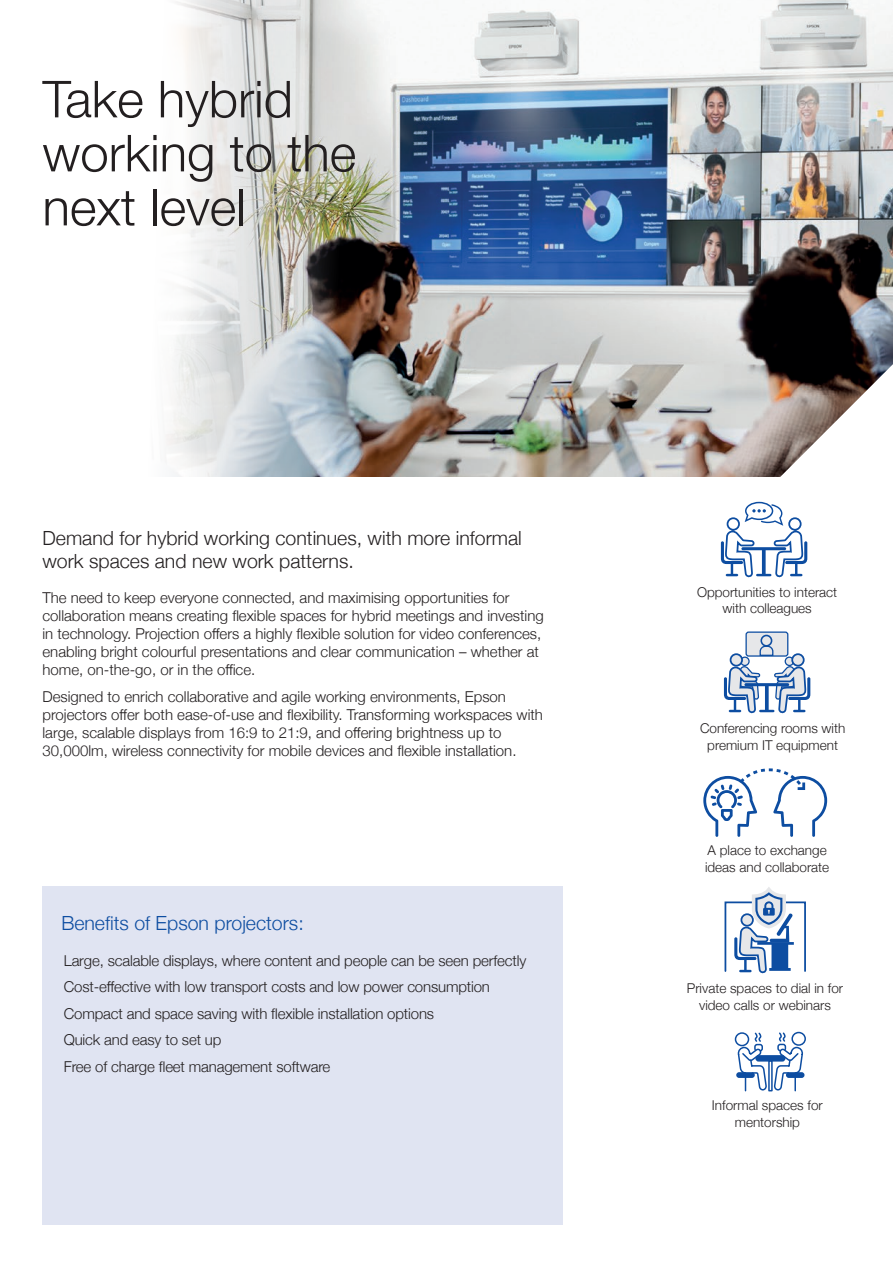
<style>
.page{position:relative;width:893px;height:1263px;background:#fff}
.page>*{position:absolute;margin:0;border:0;box-sizing:border-box;transform-origin:0 0}
.t1{font:300 51px/54px "Helvetica Neue";color:#231f20}
.t2{font:300 19.5px/22.5px "Helvetica Neue";color:#231f20}
.t3{font:300 19.5px "Helvetica Neue";color:#0d4da1}
.t4{font:300 15px/18px "Helvetica Neue";color:#231f20}
.t5{font:300 13.5px/16.5px "Helvetica Neue";color:#231f20;text-align:center}
</style>
<div class="page">
<img style="left:511px;top:0;width:382px;height:476px">
<div style="left:43px;top:887px;width:520px;height:338px;background:#e0e4f2"></div>
<svg style="left:734px;top:1031px;width:72px;height:61px"></svg>
<svg style="left:703px;top:768px;width:124px;height:69px"></svg>
<svg style="left:721px;top:502px;width:86px;height:75px"></svg>
<svg style="left:741px;top:657px;width:8px;height:8px"></svg>
<div style="left:740px;top:656px;width:10px;height:10px;border:1px solid #0d4da1;border-radius:50%"></div>
<svg style="left:785px;top:657px;width:8px;height:8px"></svg>
<div style="left:785px;top:656px;width:9px;height:10px;border:1px solid #0d4da1;border-radius:50%"></div>
<div style="left:731px;top:654px;width:11px;height:12px;background:#e6e7e9;border-radius:50%"></div>
<div style="left:730px;top:653px;width:13px;height:13px;border:2px solid #0d4da1;border-radius:50%"></div>
<div style="left:792px;top:654px;width:12px;height:12px;background:#e6e7e9;border-radius:50%"></div>
<div style="left:791px;top:653px;width:14px;height:13px;border:2px solid #0d4da1;border-radius:50%"></div>
<svg style="left:724px;top:665px;width:86px;height:49px"></svg>
<div style="left:746px;top:632px;width:42px;height:24px;background:#e6e7e9;border-radius:2px"></div>
<div style="left:745px;top:631px;width:43px;height:26px;border:1px solid #0d4da1;border-radius:2px"></div>
<div style="left:760px;top:635px;width:12px;height:12px;border:2px solid #0d4da1;border-radius:50%"></div>
<svg style="left:759px;top:645px;width:15px;height:12px"></svg>
<div style="left:724px;top:901px;width:82px;height:71px;border:2px solid #0d4da1"></div>
<svg style="left:734px;top:887px;width:60px;height:86px"></svg>
<img style="left:165px;top:0;width:346px;height:476px">
<svg style="left:773px;top:322px;width:120px;height:155px"></svg>
<h1 class="t1" style="left:43px;top:68px;width:315px">Take hybrid working to the next level</h1>
<h2 class="t2" style="left:43px;top:526px;width:481px">Demand for hybrid working continues, with more informal work spaces and new work patterns.</h2>
<p class="t4" style="left:43px;top:587px;width:503px">The need to keep everyone connected, and maximising opportunities for collaboration means creating flexible spaces for hybrid meetings and investing in technology. Projection offers a highly flexible solution for video conferences, enabling bright colourful presentations and clear communication – whether at home, on-the-go, or in the office.</p>
<p class="t4" style="left:43px;top:686px;width:502px">Designed to enrich collaborative and agile working environments, Epson projectors offer both ease-of-use and flexibility. Transforming workspaces with large, scalable displays from 16:9 to 21:9, and offering brightness up to 30,000lm, wireless connectivity for mobile devices and flexible installation.</p>
<h2 class="t3" style="left:61px;top:907px;width:244px">Benefits of Epson projectors:</h2>
<p class="t4" style="left:64px;top:946px;width:464px;line-height:26.5px">Large, scalable displays, where content and people can be seen perfectly Cost-effective with low transport costs and low power consumption Compact and space saving with flexible installation options<br>Quick and easy to set up<br>Free of charge fleet management software</p>
<p class="t5" style="left:697px;top:583px;width:142px">Opportunities to interact with colleagues</p>
<p class="t5" style="left:700px;top:719px;width:147px">Conferencing rooms with premium IT equipment</p>
<p class="t5" style="left:705px;top:841px;width:126px;text-align:left">A place to exchange ideas and collaborate</p>
<p class="t5" style="left:687px;top:979px;width:158px">Private spaces to dial in for video calls or webinars</p>
<p class="t5" style="left:712px;top:1096px;width:112px">Informal spaces for mentorship</p>
</div>
